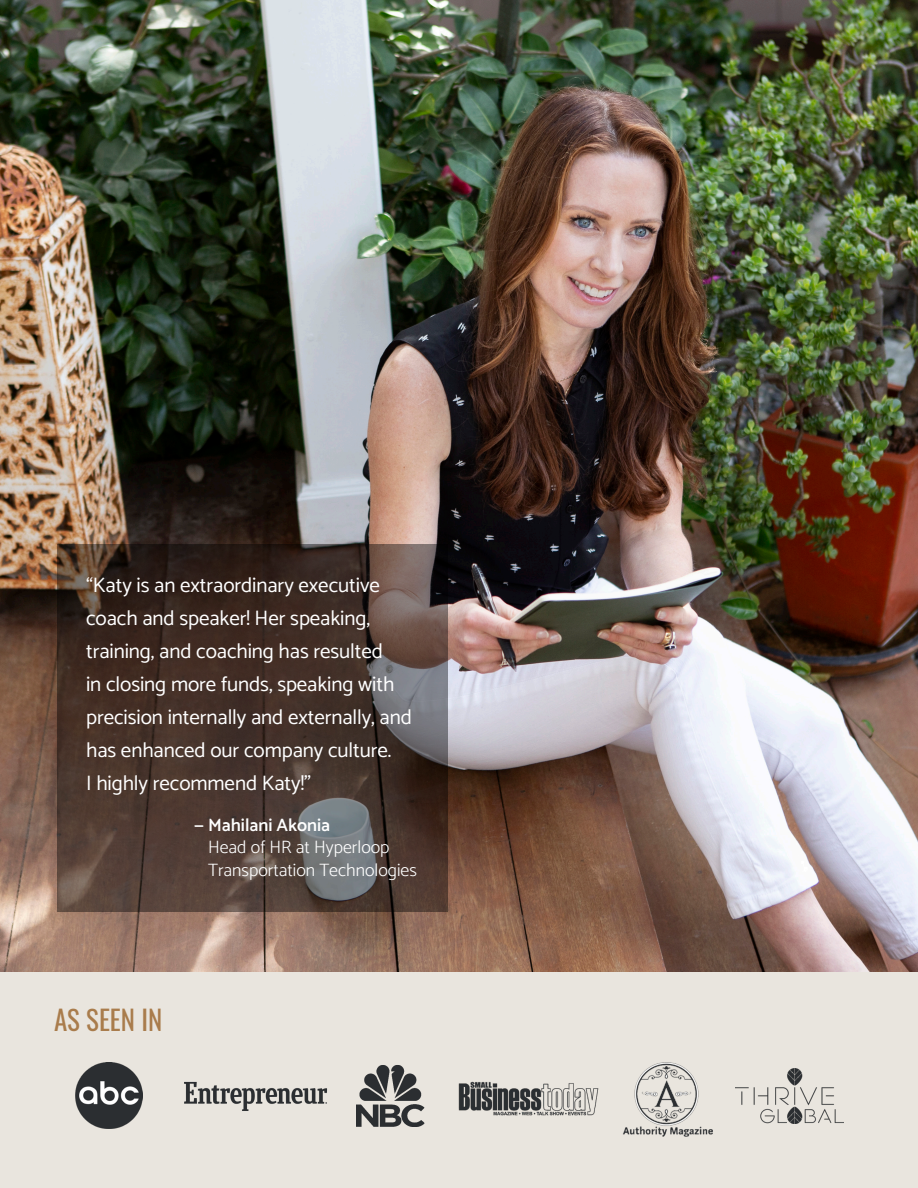
<style>
.page{position:relative;width:918px;height:1188px;background:#fff}
.page>*{position:absolute;margin:0;border:0;box-sizing:border-box;transform-origin:0 0}
.t1{font:27px "Oswald";color:#a97c4c}
.t2{font:21px/33px "Catamaran";letter-spacing:-.005em;color:#fff}
.t3{font:300 18px/22.5px "Catamaran";color:#fff}
.s1{font-weight:600}
</style>
<div class="page">
<img style="left:0;top:0;width:918px;height:972px">
<svg style="left:57px;top:544px;width:391px;height:368px;background:#4a3a33"></svg>
<div style="left:0;top:972px;width:918px;height:216px;background:#e9e5de"></div>
<img style="left:76px;top:1062px;width:67px;height:67px">
<img style="left:623px;top:1062px;width:90px;height:75px">
<img style="left:184px;top:1081px;width:144px;height:30px">
<img style="left:356px;top:1065px;width:69px;height:61px">
<img style="left:458px;top:1081px;width:141px;height:35px">
<img style="left:735px;top:1068px;width:109px;height:56px">
<p class="t2" style="left:86px;top:568px;width:327px">“Katy is an extraordinary executive coach and speaker! Her speaking, training, and coaching has resulted<br>in closing more funds, speaking with precision internally and externally, and has enhanced our company culture.<br>I highly recommend Katy!”</p>
<p class="t3" style="left:208px;top:813px;width:210px;text-indent:-14px"><span class="s1">— Mahilani Akonia<br></span>Head of HR at Hyperloop<br>Transportation Technologies</p>
<p class="t1" style="left:54px;top:996px;width:110px">AS SEEN IN</p>
</div>
